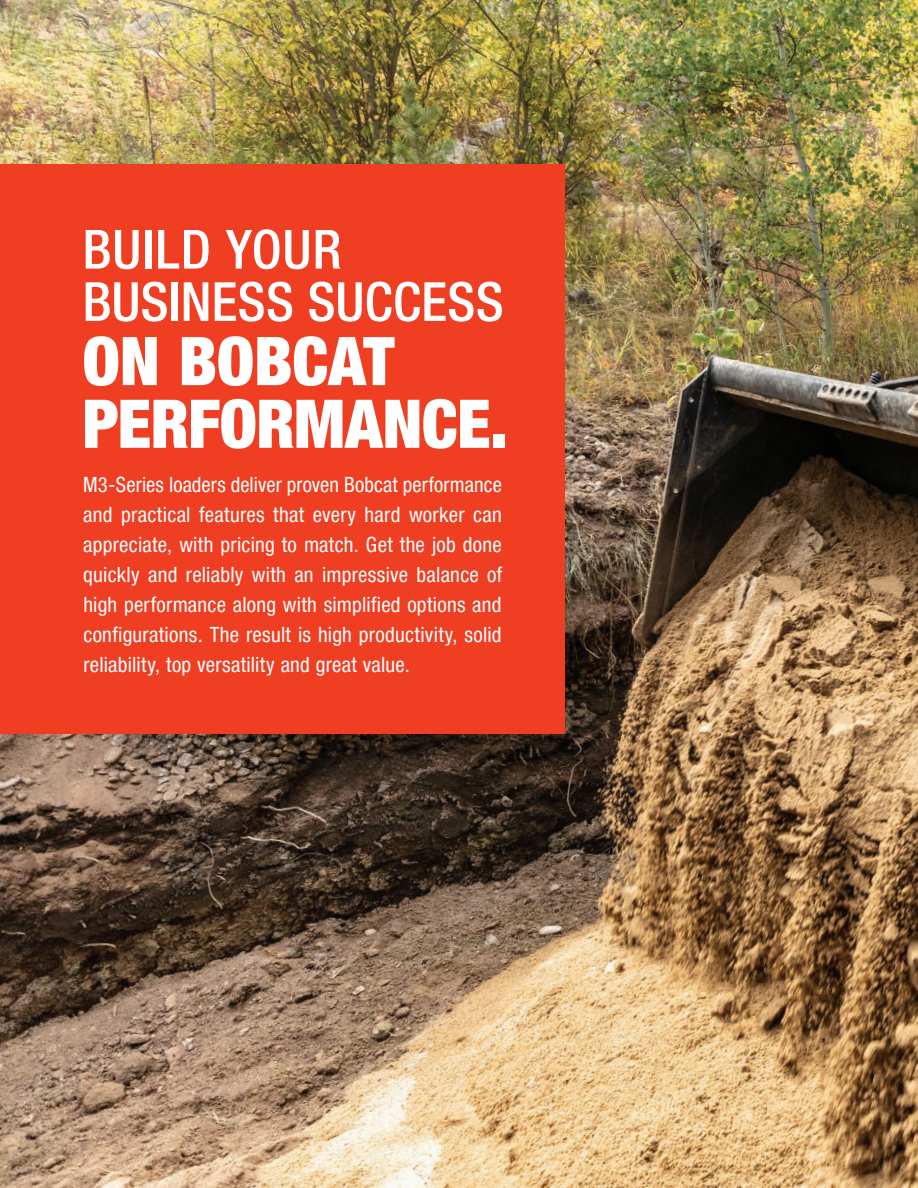
<style>
.page{position:relative;width:918px;height:1188px;background:#fff}
.page>*{position:absolute;margin:0;border:0;box-sizing:border-box;transform-origin:0 0}
.t1{font:900 condensed 67.2px/62.7px "Helvetica Neue LT Pro";letter-spacing:-.01em;color:#fff}
.t2{font:500 condensed 54px/52.3px "Helvetica Neue LT Pro";letter-spacing:.005em;color:#fff}
.t3{font:condensed 21px/30px "Helvetica Neue LT Pro";letter-spacing:.015em;color:#fff;text-align:justify}
</style>
<div class="page">
<img style="left:0;top:0;width:918px;height:1188px">
<div style="left:0;top:165px;width:565px;height:569px;background:#ef3e22"></div>
<h2 class="t2" style="left:82px;top:223px;width:423px">BUILD YOUR<br>BUSINESS SUCCESS</h2>
<h1 class="t1" style="left:82px;top:330px;width:427px">ON BOBCAT<br>PERFORMANCE.</h1>
<p class="t3" style="left:83px;top:469px;width:421px">M3-Series loaders deliver proven Bobcat performance and practical features that every hard worker can appreciate, with pricing to match. Get the job done quickly and reliably with an impressive balance of high performance along with simplified options and configurations. The result is high productivity, solid reliability, top versatility and great value.</p>
</div>
